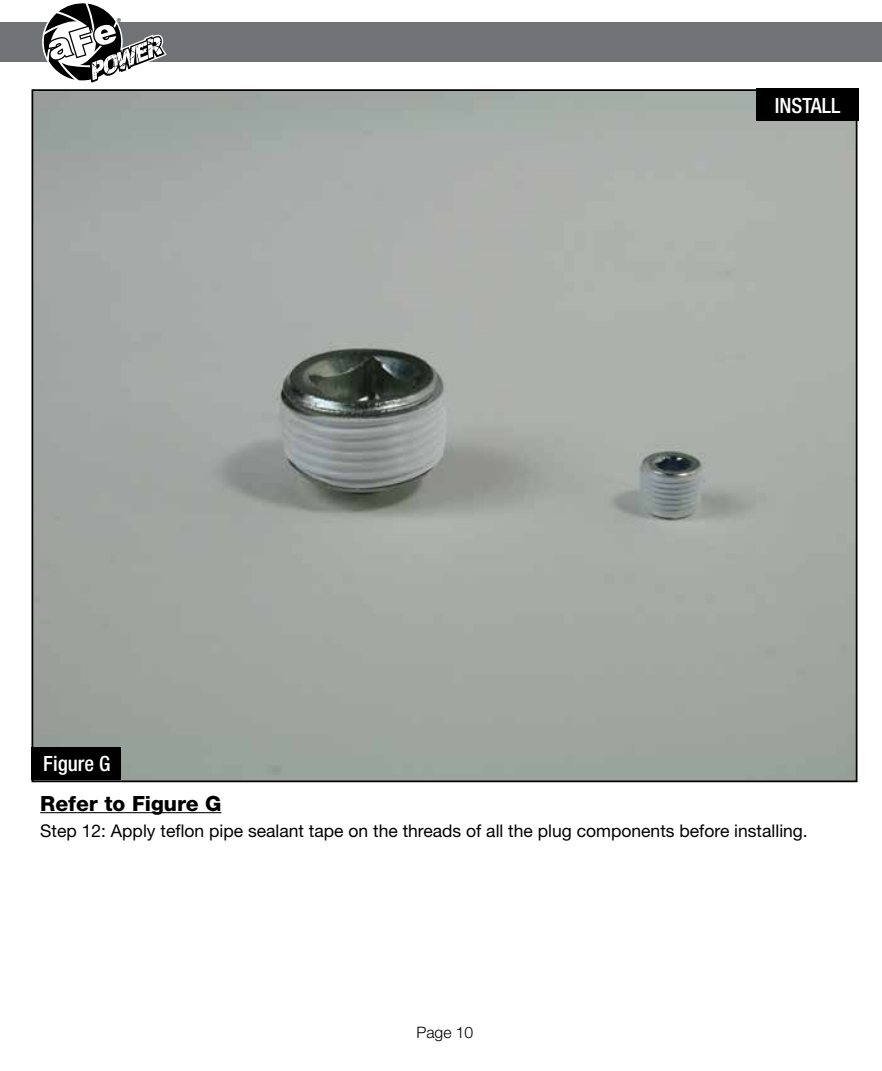
<style>
.page{position:relative;width:882px;height:1071px;background:#fff}
.page>*{position:absolute;margin:0;border:0;box-sizing:border-box;transform-origin:0 0}
.t1{font:800 21px "Helvetica Neue";color:#000}
.t2{font:500 condensed 21px "Helvetica Neue";color:#fff}
.t3{font:17.5px "Helvetica Neue";color:#000}
.t4{font:300 15.75px "Helvetica Neue";color:#000}
.t5{font:8.75px "Myriad";color:#000}
</style>
<div class="page">
<div style="left:0;top:23px;width:882px;height:39px;background:#717275"></div>
<svg style="left:43px;top:3px;width:124px;height:80px"></svg>
<img style="left:35px;top:92px;width:820px;height:687px">
<hr style="left:40px;top:812px;width:181px;height:1px;background:#000">
<div style="left:32px;top:747px;width:89px;height:33px;background:#000"></div>
<div style="left:756px;top:88px;width:103px;height:33px;background:#000"></div>
<p class="t5" style="left:117px;top:17px;width:6px">®</p>
<p class="t2" style="left:43px;top:751px;width:69px">Figure G</p>
<p class="t2" style="left:775px;top:93px;width:67px">INSTALL</p>
<p class="t1" style="left:40px;top:791px;width:183px">Refer to Figure G</p>
<p class="t3" style="left:40px;top:820px;width:769px">Step 12: Apply teflon pipe sealant tape on the threads of all the plug components before installing.</p>
<p class="t4" style="left:416px;top:1023px;width:58px">Page 10</p>
</div>
